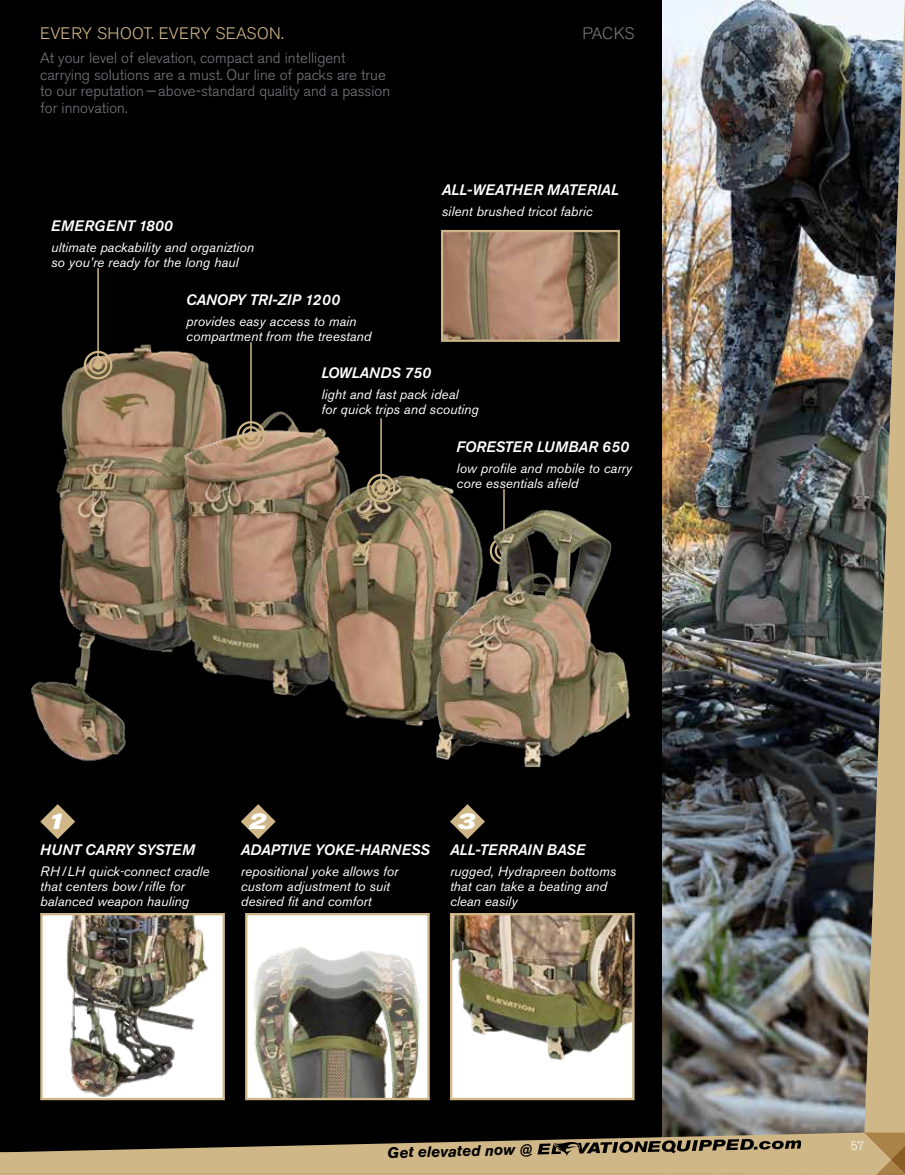
<style>
.page{position:relative;width:905px;height:1175px;background:#fff}
.page>*{position:absolute;margin:0;border:0;box-sizing:border-box;transform-origin:0 0}
.t1{font:italic 700 expanded 22.5px "Akzidenz Grotesk BE";color:#fff}
.t2{font:300 16.5px "Akzidenz Grotesk BE";letter-spacing:.01em;color:#d0b787}
.t3{font:300 16.5px "Akzidenz Grotesk BE";letter-spacing:-.01em;color:#78797c}
.t4{font:300 15px/16.5px "Akzidenz Grotesk BE";color:#78797c}
.t5{font:italic 500 15px "Akzidenz Grotesk BE";color:#fff}
.t6{font:italic 500 15px "Akzidenz Grotesk BE";letter-spacing:.02em;color:#fff}
.t7{font:italic 700 15px "Akzidenz Grotesk BE";color:#000}
.t8{font:italic 500 15px "Akzidenz Grotesk BE";letter-spacing:.04em;color:#fff}
.t9{font:italic 13.5px/15px "Akzidenz Grotesk BE";color:#fff}
.t10{font:300 12px "Akzidenz Grotesk BE";color:#fff}
</style>
<div class="page">
<img style="left:0;top:0;width:864px;height:1132px">
<img style="left:864px;top:0;width:40px;height:1132px">
<img style="left:14px;top:327px;width:245px;height:440px">
<img style="left:153px;top:397px;width:230px;height:309px">
<img style="left:444px;top:233px;width:173px;height:106px">
<div style="left:441px;top:230px;width:179px;height:112px;border:2px solid #d0b787"></div>
<div style="left:41px;top:914px;width:183px;height:185px;background:#fff"></div>
<img style="left:66px;top:916px;width:143px;height:181px">
<div style="left:40px;top:913px;width:185px;height:187px;border:2px solid #d0b787"></div>
<div style="left:451px;top:914px;width:182px;height:185px;background:#fff"></div>
<img style="left:453px;top:916px;width:178px;height:144px">
<div style="left:450px;top:913px;width:184px;height:187px;border:2px solid #d0b787"></div>
<div style="left:246px;top:914px;width:182px;height:185px;background:#fff"></div>
<img style="left:253px;top:947px;width:167px;height:150px">
<div style="left:245px;top:913px;width:185px;height:187px;border:2px solid #d0b787"></div>
<svg style="left:40px;top:804px;width:35px;height:35px"></svg>
<svg style="left:241px;top:804px;width:35px;height:35px"></svg>
<svg style="left:450px;top:804px;width:35px;height:35px"></svg>
<div style="left:94px;top:361px;width:8px;height:8px;border:2px solid #d0b787;border-radius:50%"></div>
<div style="left:89px;top:356px;width:18px;height:18px;border:2px solid #d0b787;border-radius:50%"></div>
<div style="left:84px;top:351px;width:28px;height:28px;border:2px solid #d0b787;border-radius:50%"></div>
<img style="left:304px;top:464px;width:197px;height:271px">
<div style="left:377px;top:484px;width:8px;height:8px;border:2px solid #d0b787;border-radius:50%"></div>
<div style="left:372px;top:479px;width:18px;height:18px;border:2px solid #d0b787;border-radius:50%"></div>
<div style="left:367px;top:474px;width:28px;height:28px;border:2px solid #d0b787;border-radius:50%"></div>
<div style="left:247px;top:431px;width:8px;height:8px;border:2px solid #d0b787;border-radius:50%"></div>
<div style="left:242px;top:426px;width:18px;height:18px;border:2px solid #d0b787;border-radius:50%"></div>
<div style="left:237px;top:421px;width:28px;height:28px;border:2px solid #d0b787;border-radius:50%"></div>
<hr style="left:250px;top:342px;width:2px;height:93px;background:#d0b787">
<hr style="left:503px;top:489px;width:1px;height:62px;background:#d0b787">
<hr style="left:97px;top:268px;width:2px;height:97px;background:#d0b787">
<hr style="left:380px;top:418px;width:2px;height:70px;background:#d0b787">
<img style="left:412px;top:501px;width:251px;height:266px">
<svg style="left:0;top:1132px;width:904px;height:42px;background:#958360"></svg>
<p class="t2" style="left:40px;top:24px;width:245px">EVERY SHOOT. EVERY SEASON.</p>
<p class="t3" style="left:582px;top:24px;width:53px">PACKS</p>
<p class="t4" style="left:40px;top:50px;width:351px">At your level of elevation, compact and intelligent carrying solutions are a must. Our line of packs are true to our reputation—above-standard quality and a passion for innovation.</p>
<p class="t8" style="left:51px;top:217px;width:123px">EMERGENT 1800</p>
<p class="t9" style="left:51px;top:240px;width:204px">ultimate packability and organiztion so you’re ready for the long haul</p>
<p class="t5" style="left:186px;top:291px;width:155px">CANOPY TRI-ZIP 1200</p>
<p class="t9" style="left:186px;top:313px;width:187px">provides easy access to main compartment from the treestand</p>
<p class="t6" style="left:442px;top:181px;width:178px">ALL-WEATHER MATERIAL</p>
<p class="t9" style="left:442px;top:204px;width:152px">silent brushed tricot fabric</p>
<p class="t5" style="left:321px;top:364px;width:111px">LOWLANDS 750</p>
<p class="t9" style="left:321px;top:387px;width:159px">light and fast pack ideal<br>for quick trips and scouting</p>
<p class="t6" style="left:456px;top:438px;width:174px">FORESTER LUMBAR 650</p>
<p class="t9" style="left:456px;top:461px;width:177px">low profile and mobile to carry core essentials afield</p>
<h1 class="t1" style="left:47px;top:807px;width:21px">1</h1>
<h1 class="t1" style="left:248px;top:807px;width:21px">2</h1>
<h1 class="t1" style="left:458px;top:807px;width:21px">3</h1>
<p class="t5" style="left:40px;top:841px;width:156px">HUNT CARRY SYSTEM</p>
<p class="t9" style="left:40px;top:864px;width:171px">RH/LH quick-connect cradle that centers bow/rifle for balanced weapon hauling</p>
<p class="t5" style="left:241px;top:841px;width:191px">ADAPTIVE YOKE-HARNESS</p>
<p class="t9" style="left:241px;top:864px;width:159px">repositional yoke allows for custom adjustment to suit desired fit and comfort</p>
<p class="t6" style="left:450px;top:841px;width:137px">ALL-TERRAIN BASE</p>
<p class="t9" style="left:450px;top:864px;width:168px">rugged, Hydrapreen bottoms that can take a beating and clean easily</p>
<p class="t7" style="left:387px;top:1143px;width:147px;rotate:-1deg">Get elevated now @</p>
<p class="t10" style="left:850px;top:1139px;width:15px">57</p>
</div>
